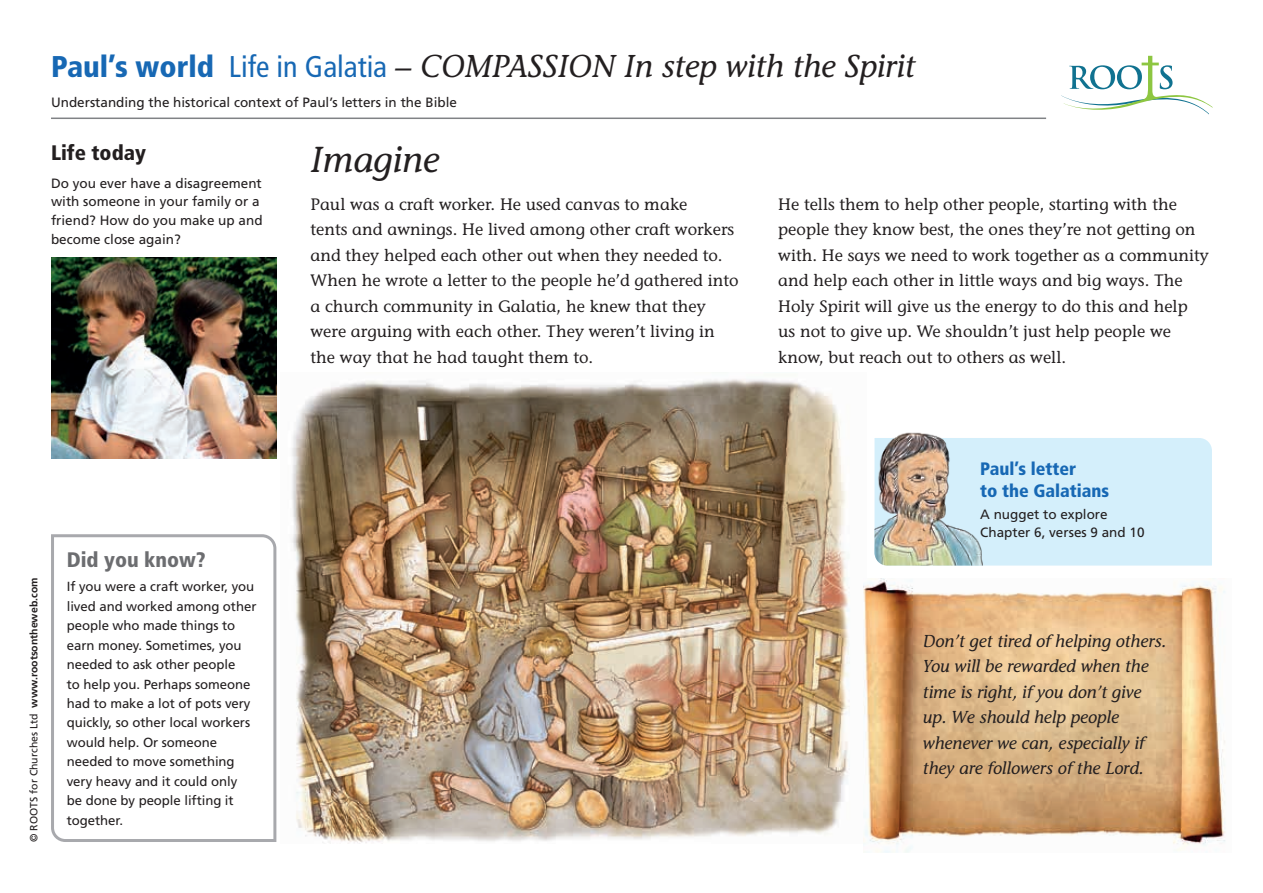
<style>
.page{position:relative;width:1263px;height:893px;background:#fff}
.page>*{position:absolute;margin:0;border:0;box-sizing:border-box;transform-origin:0 0}
.t1{font:italic 36px "Stone Informal";color:#231f20}
.t2{font:italic 31.5px "Stone Informal";color:#231f20}
.t3{font:900 condensed 21px "Frutiger";color:#6c6d70}
.t4{font:900 condensed 21px "Frutiger";color:#231f20}
.t5{font:900 condensed 18px/22.5px "Frutiger";color:#1768b4}
.t6{font:italic 17.25px/25.5px "Stone Informal";color:#231f20}
.t7{font:16.5px/25.5px "Stone Informal";color:#231f20}
.t8{font:13.5px/18.8px "Frutiger";color:#231f20}
.t9{font:13.2px/19.5px "Frutiger";letter-spacing:-.005em;color:#231f20}
.t10{font:700 10.5px "Frutiger";color:#231f20}
.s1{font-family:"Frutiger";font-weight:900;font-style:normal;font-stretch:condensed;font-size:30px;color:#1768b4}
.s2{font-family:"Frutiger";font-style:normal;font-stretch:condensed;font-size:30px;color:#1768b4}
.s3{font-weight:400}
</style>
<div class="page">
<svg style="left:1061px;top:56px;width:151px;height:58px"></svg>
<img style="left:292px;top:379px;width:558px;height:465px">
<img style="left:863px;top:578px;width:362px;height:274px">
<div style="left:994px;top:438px;width:218px;height:128px;background:#d4effb"></div>
<hr style="left:51px;top:118px;width:995px;height:1px;background:#808285">
<svg style="left:51px;top:534px;width:226px;height:308px"></svg>
<img style="left:51px;top:258px;width:225px;height:200px">
<img style="left:874px;top:432px;width:120px;height:134px">
<h2 class="t2" style="left:51px;top:47px;width:866px"><span class="s1">Paul’s world</span> <span class="s2">Life in Galatia</span> – COMPASSION In step with the Spirit</h2>
<p class="t8" style="left:51px;top:93px;width:407px">Understanding the historical context of Paul’s letters in the Bible</p>
<p class="t4" style="left:51px;top:140px;width:96px">Life today</p>
<p class="t8" style="left:51px;top:174px;width:213px">Do you ever have a disagreement with someone in your family or a friend? How do you make up and become close again?</p>
<h1 class="t1" style="left:310px;top:138px;width:130px">Imagine</h1>
<p class="t7" style="left:310px;top:191px;width:429px">Paul was a craft worker. He used canvas to make<br>tents and awnings. He lived among other craft workers and they helped each other out when they needed to.<br>When he wrote a letter to the people he’d gathered into a church community in Galatia, he knew that they were arguing with each other. They weren’t living in the way that he had taught them to.</p>
<p class="t7" style="left:778px;top:191px;width:432px">He tells them to help other people, starting with the people they know best, the ones they’re not getting on with. He says we need to work together as a community and help each other in little ways and big ways. The Holy Spirit will give us the energy to do this and help us not to give up. We shouldn’t just help people we know, but reach out to others as well.</p>
<p class="t10" style="left:28px;top:842px;width:266px;rotate:-90deg"><span class="s3">© ROOTS for Churches Ltd</span> www.rootsontheweb.com</p>
<p class="t3" style="left:67px;top:547px;width:140px">Did you know?</p>
<p class="t9" style="left:67px;top:577px;width:191px">If you were a craft worker, you lived and worked among other people who made things to earn money. Sometimes, you needed to ask other people<br>to help you. Perhaps someone had to make a lot of pots very quickly, so other local workers would help. Or someone needed to move something very heavy and it could only<br>be done by people lifting it together.</p>
<p class="t5" style="left:980px;top:457px;width:131px">Paul’s letter<br>to the Galatians</p>
<p class="t8" style="left:980px;top:506px;width:166px;line-height:18px">A nugget to explore<br>Chapter 6, verses 9 and 10</p>
<p class="t6" style="left:923px;top:628px;width:245px">Don’t get tired of helping others.<br>You will be rewarded when the time is right, if you don’t give up. We should help people whenever we can, especially if they are followers of the Lord.</p>
</div>
